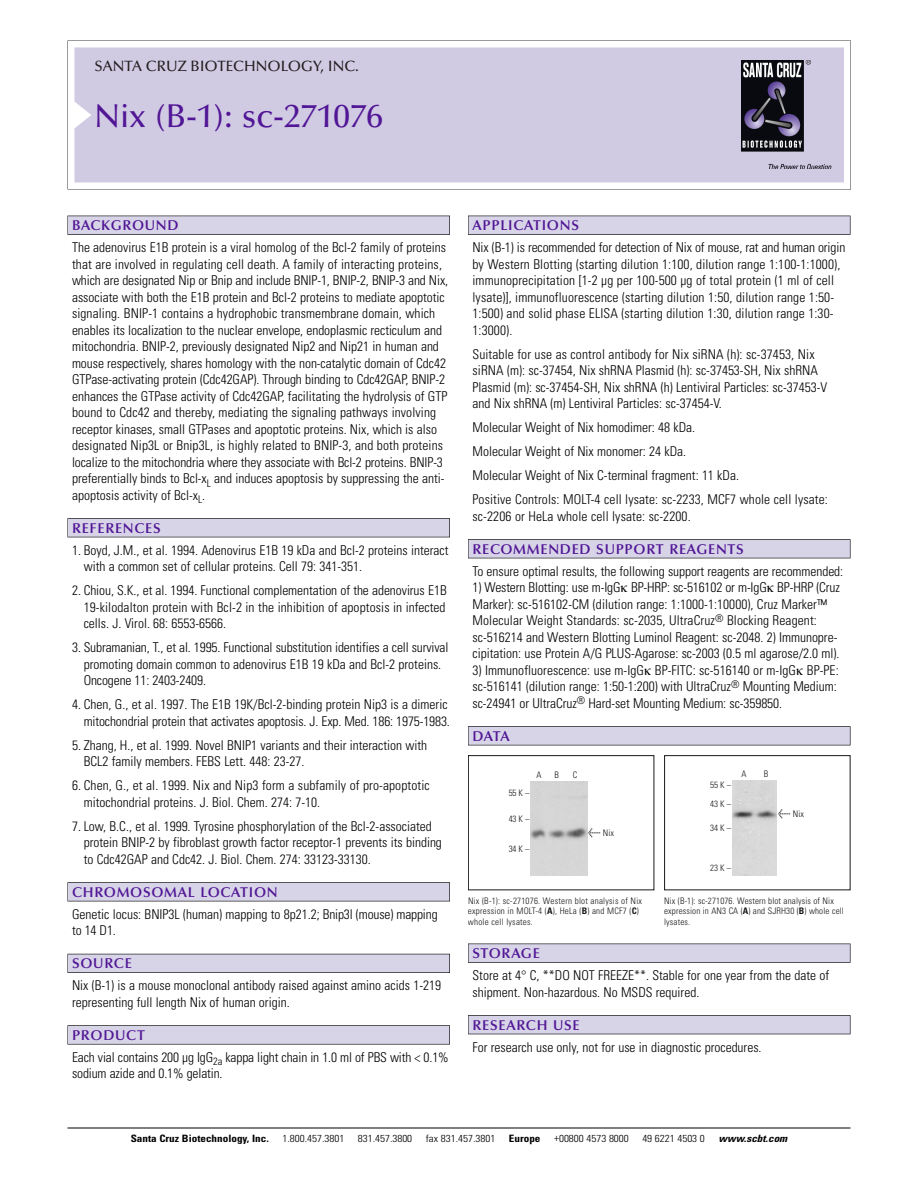
<style>
.page{position:relative;width:918px;height:1188px;background:#fff}
.page>*{position:absolute;margin:0;border:0;box-sizing:border-box;transform-origin:0 0}
.t1{font:500 33px "Optima";color:#511695}
.t2{font:500 15px "Optima";color:#231f20}
.t3{font:600 14.25px "Optima";letter-spacing:.05em;color:#511695}
.t4{font:300 condensed 13.5px/16.5px "Univers";color:#000}
.t5{font:300 condensed 10.2px "Univers";color:#000;scale:1.1 1}
.t6{font:700 condensed 10.2px "Univers";color:#000;scale:1.1 1}
.t7{font:italic 700 condensed 10.2px "Univers";color:#000;scale:1.1 1}
.t8{font:300 condensed 9px/10.5px "Univers";letter-spacing:.015em;color:#191919}
.s1{font-family:"Meta Plus";font-weight:400;font-stretch:normal;font-size:10.5px}
.s2{font-weight:700}
</style>
<div class="page">
<svg style="left:74px;top:41px;width:777px;height:148px"></svg>
<div style="left:74px;top:47px;width:770px;height:135px;background:#d1cae3"></div>
<img style="left:741px;top:60px;width:90px;height:108px">
<div style="left:68px;top:216px;width:382px;height:19px;background:#535256"></div>
<div style="left:68px;top:216px;width:381px;height:18px;background:#d7d4e8"></div>
<div style="left:68px;top:518px;width:382px;height:19px;background:#515155"></div>
<div style="left:68px;top:519px;width:381px;height:18px;background:#d7d4e8"></div>
<div style="left:68px;top:882px;width:382px;height:19px;background:#545357"></div>
<div style="left:68px;top:883px;width:381px;height:18px;background:#d7d4e8"></div>
<div style="left:68px;top:954px;width:382px;height:19px;background:#535259"></div>
<div style="left:68px;top:954px;width:381px;height:18px;background:#d7d4e8"></div>
<svg style="left:68px;top:1025px;width:382px;height:20px"></svg>
<div style="left:68px;top:1026px;width:381px;height:18px;background:#d7d4e8"></div>
<div style="left:468px;top:216px;width:382px;height:19px;background:#535256"></div>
<div style="left:468px;top:216px;width:382px;height:18px;background:#d7d4e8"></div>
<div style="left:468px;top:539px;width:382px;height:19px;background:#515155"></div>
<div style="left:468px;top:540px;width:382px;height:18px;background:#d7d4e8"></div>
<div style="left:468px;top:726px;width:382px;height:19px;background:#545357"></div>
<div style="left:468px;top:727px;width:382px;height:18px;background:#d7d4e8"></div>
<div style="left:468px;top:944px;width:382px;height:19px;background:#545457"></div>
<div style="left:468px;top:944px;width:382px;height:18px;background:#d7d4e8"></div>
<div style="left:468px;top:1015px;width:382px;height:19px;background:#515056"></div>
<div style="left:468px;top:1016px;width:382px;height:18px;background:#d7d4e8"></div>
<hr style="left:68px;top:1128px;width:782px;height:1px;background:#000">
<div style="left:468px;top:755px;width:186px;height:135px;border:1px solid #191919"></div>
<img style="left:531px;top:781px;width:56px;height:95px">
<div style="left:664px;top:755px;width:186px;height:135px;border:1px solid #191919"></div>
<img style="left:732px;top:781px;width:44px;height:95px">
<p class="t2" style="left:94px;top:60px;width:266px">SANTA CRUZ BIOTECHNOLOGY, INC.</p>
<p class="t1" style="left:94px;top:102px;width:290px">Nix (B-1): sc-271076</p>
<p class="t3" style="left:72px;top:219px;width:108px">BACKGROUND</p>
<p class="t4" style="left:72px;top:240px;width:378px">The adenovirus E1B protein is a viral homolog of the Bcl-2 family of proteins that are involved in regulating cell death. A family of interacting proteins, which are designated Nip or Bnip and include BNIP-1, BNIP-2, BNIP-3 and Nix, associate with both the E1B protein and Bcl-2 proteins to mediate apoptotic signaling. BNIP-1 contains a hydrophobic transmembrane domain, which enables its localization to the nuclear envelope, endoplasmic recticulum and mitochondria. BNIP-2, previously designated Nip2 and Nip21 in human and mouse respectively, shares homology with the non-catalytic domain of Cdc42<br>GTPase-activating protein (Cdc42GAP). Through binding to Cdc42GAP, BNIP-2 enhances the GTPase activity of Cdc42GAP, facilitating the hydrolysis of GTP bound to Cdc42 and thereby, mediating the signaling pathways involving receptor kinases, small GTPases and apoptotic proteins. Nix, which is also designated Nip3L or Bnip3L, is highly related to BNIP-3, and both proteins localize to the mitochondria where they associate with Bcl-2 proteins. BNIP-3 preferentially binds to Bcl-x<sub>L</sub> and induces apoptosis by suppressing the anti&shy;apoptosis activity of Bcl-x<sub>L</sub>.</p>
<p class="t3" style="left:72px;top:522px;width:90px">REFERENCES</p>
<p class="t4" style="left:84px;top:543px;width:366px;text-indent:-12px">1. Boyd, J.M., et al. 1994. Adenovirus E1B 19 kDa and Bcl-2 proteins interact with a common set of cellular proteins. Cell 79: 341-351.</p>
<p class="t4" style="left:84px;top:583px;width:365px;text-align:justify;text-indent:-12px">2. Chiou, S.K., et al. 1994. Functional complementation of the adenovirus E1B 19-kilodalton protein with Bcl-2 in the inhibition of apoptosis in infected cells. J. Virol. 68: 6553-6566.</p>
<p class="t4" style="left:84px;top:640px;width:366px;text-indent:-12px">3. Subramanian, T., et al. 1995. Functional substitution identifies a cell survival promoting domain common to adenovirus E1B 19 kDa and Bcl-2 proteins.<br>Oncogene 11: 2403-2409.</p>
<p class="t4" style="left:72px;top:697px;width:379px;text-align:right">4. Chen, G., et al. 1997. The E1B 19K/Bcl-2-binding protein Nip3 is a dimeric mitochondrial protein that activates apoptosis. J. Exp. Med. 186: 1975-1983.</p>
<p class="t4" style="left:84px;top:738px;width:345px;text-indent:-12px">5. Zhang, H., et al. 1999. Novel BNIP1 variants and their interaction with<br>BCL2 family members. FEBS Lett. 448: 23-27.</p>
<p class="t4" style="left:84px;top:778px;width:348px;text-indent:-12px">6. Chen, G., et al. 1999. Nix and Nip3 form a subfamily of pro-apoptotic mitochondrial proteins. J. Biol. Chem. 274: 7-10.</p>
<p class="t4" style="left:84px;top:819px;width:360px;text-indent:-12px">7. Low, B.C., et al. 1999. Tyrosine phosphorylation of the Bcl-2-associated protein BNIP-2 by fibroblast growth factor receptor-1 prevents its binding to Cdc42GAP and Cdc42. J. Biol. Chem. 274: 33123-33130.</p>
<p class="t3" style="left:72px;top:886px;width:207px">CHROMOSOMAL LOCATION</p>
<p class="t4" style="left:72px;top:907px;width:367px">Genetic locus: BNIP3L (human) mapping to 8p21.2; Bnip3l (mouse) mapping to 14 D1.</p>
<p class="t3" style="left:72px;top:957px;width:61px">SOURCE</p>
<p class="t4" style="left:72px;top:979px;width:371px">Nix (B-1) is a mouse monoclonal antibody raised against amino acids 1-219 representing full length Nix of human origin.</p>
<p class="t3" style="left:72px;top:1029px;width:74px">PRODUCT</p>
<p class="t4" style="left:72px;top:1050px;width:378px">Each vial contains 200 µg IgG<sub>2a</sub> kappa light chain in 1.0 ml of PBS with &lt; 0.1% sodium azide and 0.1% gelatin.</p>
<p class="t3" style="left:473px;top:219px;width:108px">APPLICATIONS</p>
<p class="t4" style="left:473px;top:240px;width:374px">Nix (B-1) is recommended for detection of Nix of mouse, rat and human origin by Western Blotting (starting dilution 1:100, dilution range 1:100-1:1000), immunoprecipitation [1-2 µg per 100-500 µg of total protein (1 ml of cell lysate)], immunofluorescence (starting dilution 1:50, dilution range 1:50- 1:500) and solid phase ELISA (starting dilution 1:30, dilution range 1:30- 1:3000).</p>
<p class="t4" style="left:473px;top:347px;width:356px">Suitable for use as control antibody for Nix siRNA (h): sc-37453, Nix siRNA (m): sc-37454, Nix shRNA Plasmid (h): sc-37453-SH, Nix shRNA Plasmid (m): sc-37454-SH, Nix shRNA (h) Lentiviral Particles: sc-37453-V and Nix shRNA (m) Lentiviral Particles: sc-37454-V.</p>
<p class="t4" style="left:473px;top:420px;width:224px">Molecular Weight of Nix homodimer: 48 kDa.</p>
<p class="t4" style="left:473px;top:444px;width:215px">Molecular Weight of Nix monomer: 24 kDa.</p>
<p class="t4" style="left:473px;top:468px;width:268px">Molecular Weight of Nix C-terminal fragment: 11 kDa.</p>
<p class="t4" style="left:473px;top:492px;width:357px">Positive Controls: MOLT-4 cell lysate: sc-2233, MCF7 whole cell lysate: sc-2206 or HeLa whole cell lysate: sc-2200.</p>
<p class="t3" style="left:473px;top:543px;width:273px">RECOMMENDED SUPPORT REAGENTS</p>
<p class="t4" style="left:473px;top:564px;width:372px">To ensure optimal results, the following support reagents are recommended:</p>
<p class="t4" style="left:473px;top:580px;width:369px">1) Western Blotting: use m-IgG BP-HRP: sc-516102 or m-IgG BP-HRP (Cruz Marker): sc-516102-CM (dilution range: 1:1000-1:10000), Cruz Marker™ Molecular Weight Standards: sc-2035, UltraCruz<sup>®</sup> Blocking Reagent: sc-516214 and Western Blotting Luminol Reagent: sc-2048. 2) Immunopre&shy;cipitation: use Protein A/G PLUS-Agarose: sc-2003 (0.5 ml agarose/2.0 ml).</p>
<p class="t4" style="left:473px;top:663px;width:368px">3) Immunofluorescence: use m-IgG BP-FITC: sc-516140 or m-IgG BP-PE: sc-516141 (dilution range: 1:50-1:200) with UltraCruz<sup>®</sup> Mounting Medium: sc-24941 or UltraCruz<sup>®</sup> Hard-set Mounting Medium: sc-359850.</p>
<p class="t3" style="left:473px;top:730px;width:39px">DATA</p>
<p class="t8" style="left:536px;top:770px;width:7px">A</p>
<p class="t8" style="left:554px;top:770px;width:6px">B</p>
<p class="t8" style="left:573px;top:770px;width:6px">C</p>
<p class="t8" style="left:509px;top:788px;width:22px">55K–</p>
<p class="t8" style="left:509px;top:814px;width:22px">43K–</p>
<p class="t8" style="left:509px;top:845px;width:22px">34K–</p>
<p class="t8" style="left:588px;top:829px;width:28px"><span class="s1">&lt;</span> Nix</p>
<p class="t8" style="left:468px;top:896px;width:176px">Nix (B-1): sc-271076. Western blot analysis of Nix expression in MOLT-4 (<span class="s2">A</span>), HeLa (<span class="s2">B</span>) and MCF7 (<span class="s2">C</span>) whole cell lysates.</p>
<p class="t8" style="left:710px;top:776px;width:22px;line-height:18.6px">55K–<br>43K–</p>
<p class="t8" style="left:710px;top:824px;width:22px">34K–</p>
<p class="t8" style="left:710px;top:864px;width:22px">23K–</p>
<p class="t8" style="left:741px;top:770px;width:7px">A</p>
<p class="t8" style="left:764px;top:770px;width:6px">B</p>
<p class="t8" style="left:778px;top:810px;width:27px"><span class="s1">&lt;</span> Nix</p>
<p class="t8" style="left:664px;top:896px;width:181px">Nix (B-1): sc-271076. Western blot analysis of Nix expression in AN3 CA (<span class="s2">A</span>) and SJRH30 (<span class="s2">B</span>) whole cell lysates.</p>
<p class="t3" style="left:473px;top:947px;width:69px">STORAGE</p>
<p class="t4" style="left:473px;top:968px;width:358px">Store at 4° C, **DO NOT FREEZE**. Stable for one year from the date of shipment. Non-hazardous. No MSDS required.</p>
<p class="t3" style="left:473px;top:1019px;width:109px">RESEARCH USE</p>
<p class="t4" style="left:473px;top:1040px;width:291px">For research use only, not for use in diagnostic procedures.</p>
<p class="t6" style="left:131px;top:1135px;width:127px">Santa Cruz Biotechnology, Inc.</p>
<p class="t5" style="left:282px;top:1135px;width:58px">1.800.457.3801</p>
<p class="t5" style="left:358px;top:1135px;width:51px">831.457.3800</p>
<p class="t5" style="left:426px;top:1135px;width:65px">fax 831.457.3801</p>
<p class="t6" style="left:509px;top:1135px;width:30px">Europe</p>
<p class="t5" style="left:554px;top:1135px;width:69px">+00800 4573 8000</p>
<p class="t5" style="left:642px;top:1135px;width:58px">49 6221 4503 0</p>
<p class="t7" style="left:719px;top:1135px;width:66px">www.scbt.com</p>
</div>
